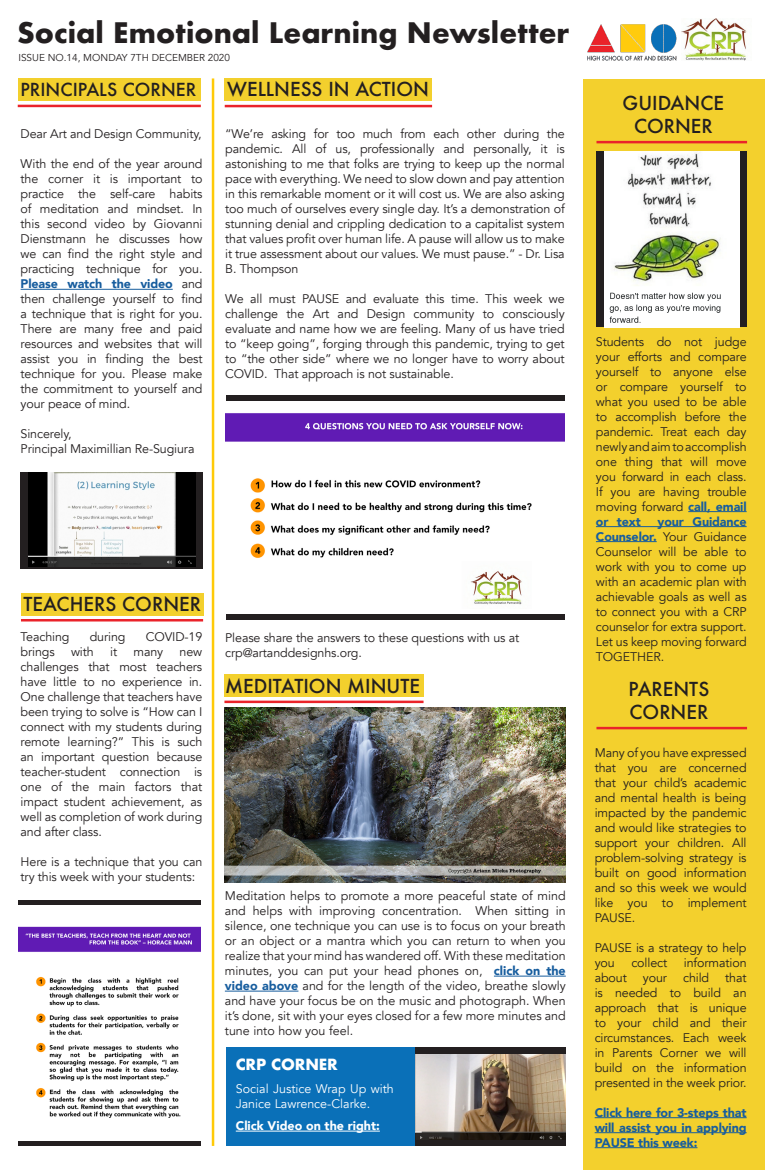
<style>
.page{position:relative;width:765px;height:1170px;background:#fff}
.page>*{position:absolute;margin:0;border:0;box-sizing:border-box;transform-origin:0 0}
.t1{font:700 27.5px "Futura";color:#231f20}
.t2{font:500 18.75px "Futura";color:#231f20}
.t3{font:500 17.5px "Futura";color:#231f20}
.t4{font:700 15px "Futura";letter-spacing:-.01em;color:#fff}
.t5{font:12.5px/15px "Avenir";letter-spacing:-.01em;color:#231f20;text-align:justify}
.t6{font:900 12.5px/15px "Avenir";letter-spacing:-.01em;color:#175d9e;text-align:justify}
.t7{font:12.5px/15px "Avenir";color:#fff}
.t8{font:900 12.5px "Avenir";color:#fff}
.t9{font:10px "Avenir";color:#231f20}
.s1{font-weight:900;color:#175d9e}
</style>
<div class="page">
<div style="left:226px;top:395px;width:338px;height:225px;background:#231f20"></div>
<div style="left:21px;top:472px;width:182px;height:97px;background:#231f20"></div>
<div style="left:583px;top:79px;width:182px;height:1091px;background:#f3d02d"></div>
<div style="left:226px;top:1047px;width:340px;height:99px;background:#0a70b8"></div>
<div style="left:224px;top:674px;width:200px;height:23px;background:#f3d02d"></div>
<div style="left:225px;top:78px;width:207px;height:23px;background:#f3d02d"></div>
<div style="left:18px;top:78px;width:183px;height:23px;background:#f3d02d"></div>
<img style="left:225px;top:708px;width:341px;height:174px">
<img style="left:587px;top:24px;width:90px;height:36px">
<hr style="left:21px;top:289px;width:152px;height:1px;background:#175d9e">
<hr style="left:212px;top:78px;width:2px;height:1068px;background:#ffca07">
<hr style="left:236px;top:1131px;width:144px;height:1px;background:#fff">
<img style="left:681px;top:18px;width:66px;height:43px">
<hr style="left:597px;top:141px;width:150px;height:2px;background:#ea232a">
<hr style="left:18px;top:105px;width:183px;height:2px;background:#ea232a">
<hr style="left:224px;top:701px;width:200px;height:2px;background:#ea232a">
<hr style="left:225px;top:105px;width:207px;height:2px;background:#ea232a">
<hr style="left:494px;top:976px;width:72px;height:1px;background:#175d9e">
<hr style="left:225px;top:991px;width:73px;height:1px;background:#175d9e">
<hr style="left:688px;top:511px;width:59px;height:1px;background:#175d9e">
<hr style="left:596px;top:526px;width:151px;height:1px;background:#175d9e">
<hr style="left:596px;top:541px;width:61px;height:1px;background:#175d9e">
<div style="left:415px;top:1047px;width:151px;height:99px;background:#231f20"></div>
<img style="left:415px;top:1055px;width:151px;height:84px">
<img style="left:226px;top:401px;width:338px;height:212px">
<img style="left:28px;top:472px;width:167px;height:95px">
<div style="left:596px;top:151px;width:151px;height:176px;background:#231f20"></div>
<img style="left:604px;top:151px;width:135px;height:176px">
<div style="left:21px;top:593px;width:182px;height:23px;background:#f3d02d"></div>
<hr style="left:21px;top:619px;width:182px;height:3px;background:#ea232a">
<hr style="left:596px;top:727px;width:151px;height:2px;background:#ea232a">
<hr style="left:595px;top:1117px;width:152px;height:1px;background:#175d9e">
<hr style="left:595px;top:1132px;width:152px;height:1px;background:#175d9e">
<hr style="left:595px;top:1147px;width:102px;height:1px;background:#175d9e">
<div style="left:18px;top:900px;width:182px;height:246px;background:#231f20"></div>
<img style="left:18px;top:905px;width:182px;height:236px">
<p class="t1" style="left:17px;top:13px;width:554px">Social Emotional Learning Newsletter</p>
<p class="t9" style="left:18px;top:52px;width:213px">ISSUE NO.14, MONDAY 7TH DECEMBER 2020</p>
<p class="t3" style="left:20px;top:78px;width:177px">PRINCIPALS CORNER</p>
<p class="t5" style="left:21px;top:127px;width:183px">Dear Art and Design Community,</p>
<p class="t5" style="left:21px;top:157px;width:183px">With the end of the year around the corner it is important to practice the self-care habits of meditation and mindset. In this second video by Giovanni Dienstmann he discusses how we can find the right style and practicing technique for you.<br><span class="s1">Please watch the video</span> and then challenge yourself to find a technique that is right for you.<br>There are many free and paid resources and websites that will assist you in finding the best technique for you. Please make the commitment to yourself and your peace of mind.</p>
<p class="t5" style="left:21px;top:427px;width:52px">Sincerely,</p>
<p class="t5" style="left:21px;top:442px;width:175px">Principal Maximillian Re-Sugiura</p>
<p class="t2" style="left:227px;top:77px;width:203px">WELLNESS IN ACTION</p>
<p class="t5" style="left:225px;top:127px;width:341px">“We’re asking for too much from each other during the pandemic. All of us, professionally and personally, it is astonishing to me that folks are trying to keep up the normal pace with everything. We need to slow down and pay attention in this remarkable moment or it will cost us. We are also asking too much of ourselves every single day. It’s a demonstration of stunning denial and crippling dedication to a capitalist system that values profit over human life. A pause will allow us to make it true assessment about our values. We must pause.” - Dr. Lisa B. Thompson</p>
<p class="t5" style="left:225px;top:292px;width:341px">We all must PAUSE and evaluate this time. This week we challenge the Art and Design community to consciously evaluate and name how we are feeling. Many of us have tried to “keep going”, forging through this pandemic, trying to get to “the other side” where we no longer have to worry about COVID. That approach is not sustainable.</p>
<p class="t2" style="left:23px;top:591px;width:179px">TEACHERS CORNER</p>
<p class="t5" style="left:21px;top:630px;width:50px">Teaching</p>
<p class="t5" style="left:90px;top:630px;width:37px">during</p>
<p class="t5" style="left:146px;top:630px;width:58px">COVID-19</p>
<p class="t5" style="left:21px;top:645px;width:36px">brings</p>
<p class="t5" style="left:71px;top:645px;width:24px">with</p>
<p class="t5" style="left:110px;top:645px;width:9px">it</p>
<p class="t5" style="left:134px;top:645px;width:31px">many</p>
<p class="t5" style="left:21px;top:645px;width:183px;text-indent:159px">new challenges that most teachers have little to no experience in.<br>One challenge that teachers have been trying to solve is “How can I connect with my students during remote learning?” This is such an important question because teacher-student connection is one of the main factors that impact student achievement, as well as completion of work during and after class.</p>
<p class="t5" style="left:21px;top:855px;width:183px">Here is a technique that you can try this week with your students:</p>
<p class="t5" style="left:225px;top:630px;width:296px">Please share the answers to these questions with us at</p>
<p class="t5" style="left:225px;top:645px;width:138px">crp@artanddesignhs.org.</p>
<p class="t2" style="left:225px;top:673px;width:196px">MEDITATION MINUTE</p>
<p class="t5" style="left:225px;top:889px;width:342px">Meditation helps to promote a more peaceful state of mind and helps with improving concentration. When sitting in silence, one technique you can use is to focus on your breath or an object or a mantra which you can return to when you realize that your mind has wandered off. With these meditation minutes, you can put your head phones on, <span class="s1">click on the video above</span> and for the length of the video, breathe slowly and have your focus be on the music and photograph. When it’s done, sit with your eyes closed for a few more minutes and tune into how you feel.</p>
<p class="t4" style="left:236px;top:1054px;width:104px">CRP CORNER</p>
<p class="t7" style="left:236px;top:1081px;width:160px">Social Justice Wrap Up with<br>Janice Lawrence-Clarke.</p>
<p class="t8" style="left:236px;top:1115px;width:146px">Click Video on the right:</p>
<p class="t2" style="left:623px;top:91px;width:103px">GUIDANCE</p>
<p class="t2" style="left:634px;top:113px;width:80px">CORNER</p>
<p class="t5" style="left:596px;top:334px;width:152px">Students do not judge your efforts and compare yourself to anyone else or compare yourself to what you used to be able to accomplish before the pandemic. Treat each day newly and aim to accomplish one thing that will move you forward in each class.<br>If you are having trouble moving forward <span class="s1">call, email or text</span></p>
<p class="t5" style="left:596px;top:514px;width:152px;text-indent:62px"><span class="s1">your Guidance Counselor.</span> Your Guidance Counselor will be able to work with you to come up with an academic plan with achievable goals as well as to connect you with a CRP counselor for extra support.<br>Let us keep moving forward TOGETHER.</p>
<p class="t2" style="left:629px;top:677px;width:82px">PARENTS</p>
<p class="t2" style="left:630px;top:699px;width:80px">CORNER</p>
<p class="t5" style="left:595px;top:745px;width:153px">Many of you have expressed that you are concerned that your child’s academic and mental health is being impacted by the pandemic and would like strategies to support your children. All problem-solving strategy is built on good information and so this week we would like you to implement PAUSE.</p>
<p class="t5" style="left:595px;top:940px;width:153px">PAUSE is a strategy to help you</p>
<p class="t5" style="left:631px;top:955px;width:37px">collect</p>
<p class="t5" style="left:684px;top:955px;width:64px">information</p>
<p class="t5" style="left:595px;top:970px;width:153px;text-indent:131px">that is needed to build an approach that is unique to your child and their circumstances. Each week in Parents Corner we will build on the information presented in the week prior.</p>
<p class="t6" style="left:595px;top:1105px;width:153px">Click here for 3-steps that will assist you in applying PAUSE this week:</p>
<p class="t5" style="left:595px;top:970px;width:34px">about</p>
<p class="t5" style="left:643px;top:970px;width:26px">your</p>
<p class="t5" style="left:683px;top:970px;width:28px">child</p>
</div>
